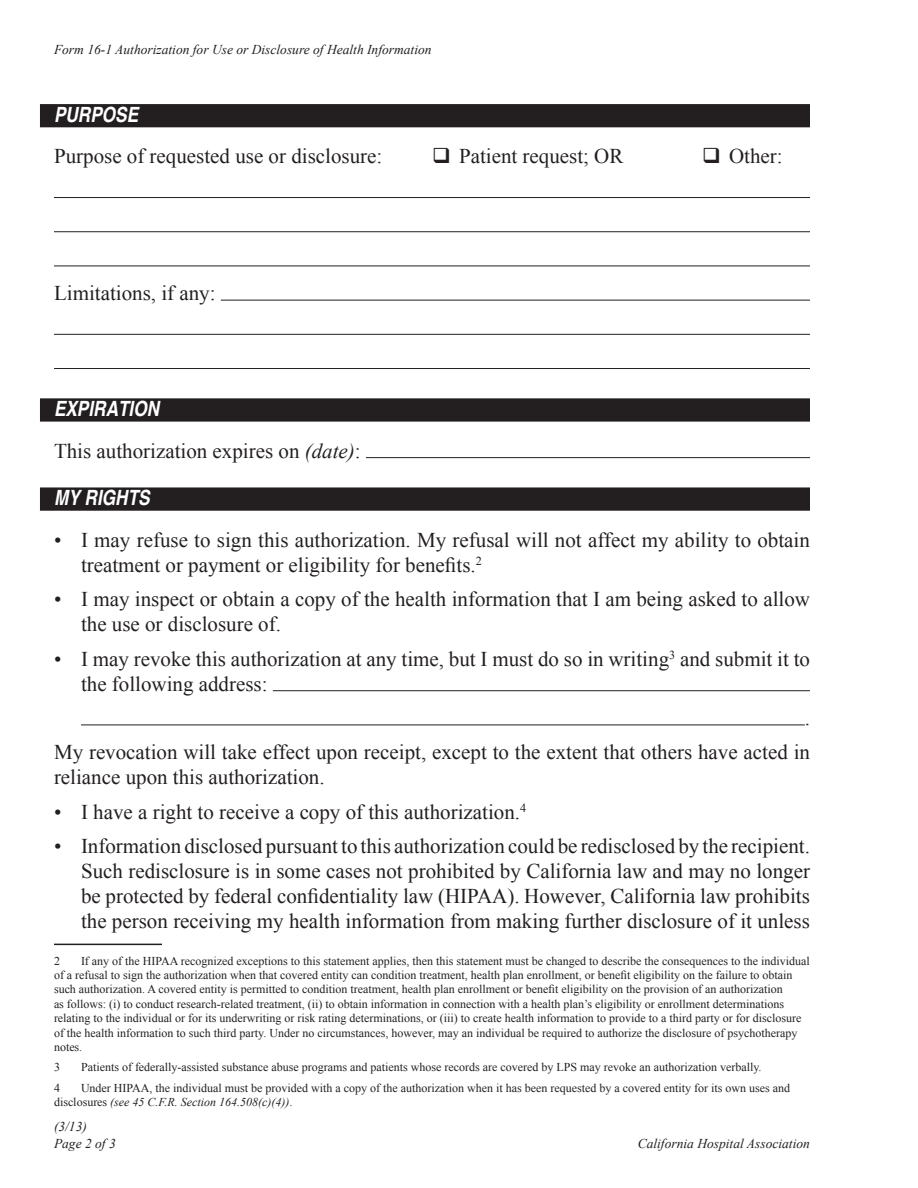
<style>
.page{position:relative;width:918px;height:1188px;background:#fff}
.page>*{position:absolute;margin:0;border:0;box-sizing:border-box;transform-origin:0 0}
.Body_text_FORMS{font:21px/25.2px "Times New Roman";color:#231f20}
.Level_1_FRMS{font:italic 700 condensed 21px "Helvetica";color:#fff}
.Header_Left_FRMS{font:italic 13.5px "Times New Roman";color:#231f20}
.Footer_Left_FRMS{font:italic 13.5px "Times New Roman";color:#231f20}
.Footnote_Style_FRMS{font:12px/14.4px "Times New Roman";color:#231f20}
.s1{font-style:italic}
</style>
<div class="page">
<div style="left:40px;top:104px;width:770px;height:23px;background:#231f20"></div>
<hr style="left:54px;top:197px;width:756px;height:1px;background:#231f20">
<hr style="left:54px;top:231px;width:756px;height:1px;background:#231f20">
<hr style="left:54px;top:266px;width:756px;height:1px;background:#231f20">
<hr style="left:221px;top:300px;width:589px;height:1px;background:#231f20">
<hr style="left:54px;top:334px;width:756px;height:1px;background:#231f20">
<hr style="left:54px;top:368px;width:756px;height:1px;background:#231f20">
<div style="left:40px;top:398px;width:770px;height:24px;background:#231f20"></div>
<hr style="left:366px;top:457px;width:444px;height:1px;background:#231f20">
<div style="left:40px;top:487px;width:770px;height:24px;background:#231f20"></div>
<hr style="left:273px;top:690px;width:537px;height:1px;background:#231f20">
<hr style="left:81px;top:725px;width:724px;height:1px;background:#231f20">
<hr style="left:54px;top:944px;width:108px;height:1px;background:#231f20">
<p class="Header_Left_FRMS" style="left:54px;top:40px;width:379px">Form 16-1 Authorization for Use or Disclosure of Health Information</p>
<p class="Level_1_FRMS" style="left:54px;top:102px;width:86px">PURPOSE</p>
<p class="Body_text_FORMS" style="left:54px;top:143px;width:330px">Purpose of requested use or disclosure:</p>
<p class="Body_text_FORMS" style="left:432px;top:143px;width:193px">❑ Patient request; OR</p>
<p class="Body_text_FORMS" style="left:702px;top:143px;width:82px">❑ Other:</p>
<p class="Body_text_FORMS" style="left:54px;top:280px;width:163px">Limitations, if any:</p>
<p class="Level_1_FRMS" style="left:54px;top:396px;width:107px">EXPIRATION</p>
<p class="Body_text_FORMS" style="left:54px;top:438px;width:308px">This authorization expires on <span class="s1">(date)</span>:</p>
<p class="Level_1_FRMS" style="left:54px;top:485px;width:97px">MY RIGHTS</p>
<p class="Body_text_FORMS" style="left:81px;top:527px;width:730px;text-indent:-27px">• I may refuse to sign this authorization. My refusal will not affect my ability to obtain treatment or payment or eligibility for benefits.<sup>2</sup></p>
<p class="Body_text_FORMS" style="left:81px;top:586px;width:731px;text-indent:-27px">• I may inspect or obtain a copy of the health information that I am being asked to allow the use or disclosure of.</p>
<p class="Body_text_FORMS" style="left:81px;top:646px;width:731px;text-indent:-27px">• I may revoke this authorization at any time, but I must do so in writing<sup>3</sup> and submit it to the following address:</p>
<p class="Body_text_FORMS" style="left:805px;top:705px;width:7px">.</p>
<p class="Body_text_FORMS" style="left:54px;top:739px;width:758px">My revocation will take effect upon receipt, except to the extent that others have acted in reliance upon this authorization.</p>
<p class="Body_text_FORMS" style="left:54px;top:799px;width:474px">• I have a right to receive a copy of this authorization.<sup>4</sup></p>
<p class="Body_text_FORMS" style="left:81px;top:833px;width:731px;text-align:justify;text-indent:-27px">• Information disclosed pursuant to this authorization could be redisclosed by the recipient.<br>Such redisclosure is in some cases not prohibited by California law and may no longer be protected by federal confidentiality law (HIPAA). However, California law prohibits the person receiving my health information from making further disclosure of it unless</p>
<p class="Footnote_Style_FRMS" style="left:54px;top:953px;width:7px">2</p>
<p class="Footnote_Style_FRMS" style="left:54px;top:953px;width:757px;text-indent:27px">If any of the HIPAA recognized exceptions to this statement applies, then this statement must be changed to describe the consequences to the individual of a refusal to sign the authorization when that covered entity can condition treatment, health plan enrollment, or benefit eligibility on the failure to obtain such authorization. A covered entity is permitted to condition treatment, health plan enrollment or benefit eligibility on the provision of an authorization<br>as follows: (i) to conduct research-related treatment, (ii) to obtain information in connection with a health plan’s eligibility or enrollment determinations relating to the individual or for its underwriting or risk rating determinations, or (iii) to create health information to provide to a third party or for disclosure of the health information to such third party. Under no circumstances, however, may an individual be required to authorize the disclosure of psychotherapy notes.</p>
<p class="Footnote_Style_FRMS" style="left:54px;top:1060px;width:7px">3</p>
<p class="Footnote_Style_FRMS" style="left:81px;top:1060px;width:682px">Patients of federally-assisted substance abuse programs and patients whose records are covered by LPS may revoke an authorization verbally.</p>
<p class="Footnote_Style_FRMS" style="left:54px;top:1080px;width:7px">4</p>
<p class="Footnote_Style_FRMS" style="left:54px;top:1080px;width:738px;text-indent:27px">Under HIPAA, the individual must be provided with a copy of the authorization when it has been requested by a covered entity for its own uses and disclosures <span class="s1">(see 45 C.F.R. Section 164.508(c)(4))</span>.</p>
<p class="Footer_Left_FRMS" style="left:54px;top:1117px;width:34px">(3/13)</p>
<p class="Footer_Left_FRMS" style="left:54px;top:1134px;width:63px">Page 2 of 3</p>
<p class="Footer_Left_FRMS" style="left:638px;top:1134px;width:174px">California Hospital Association</p>
</div>
